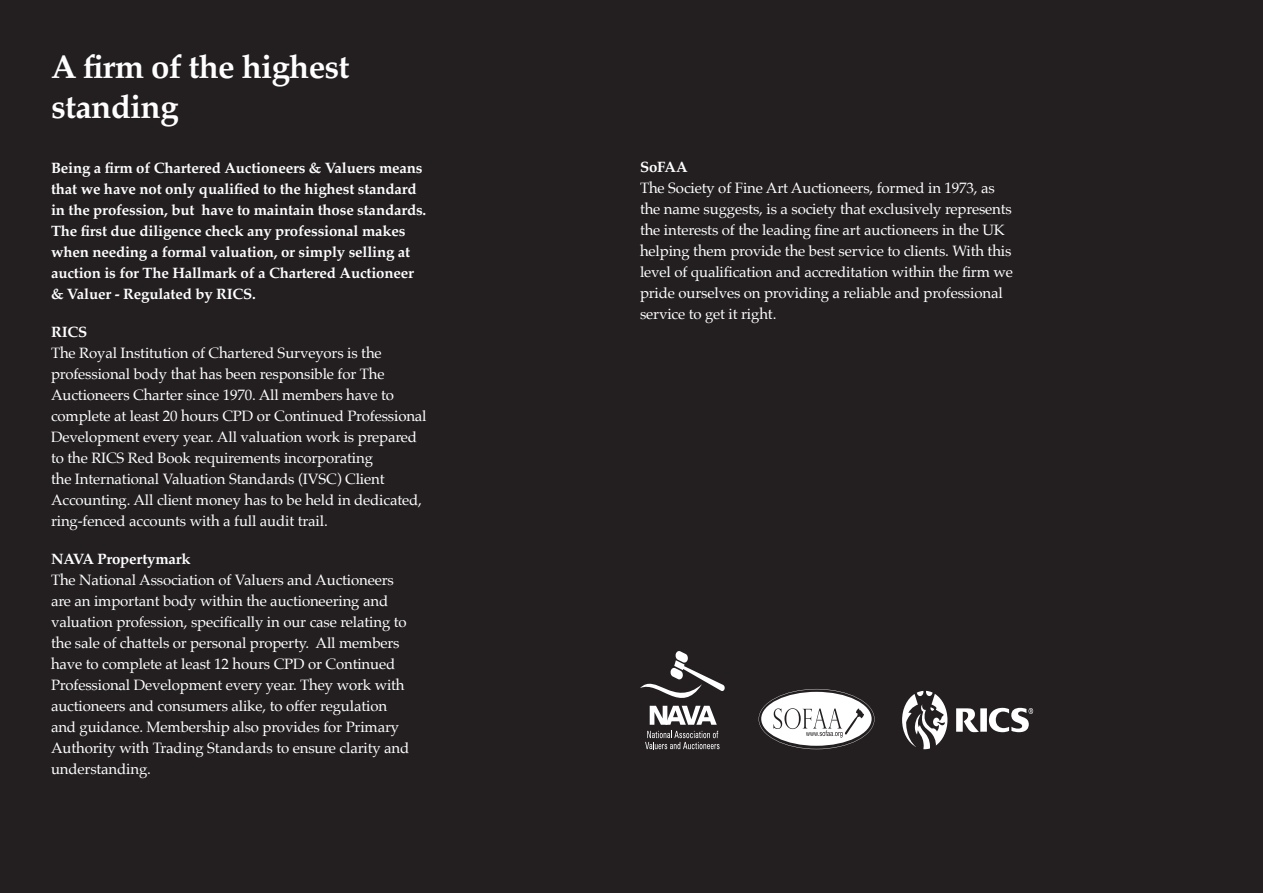
<style>
.page{position:relative;width:1263px;height:893px;background:#231f20}
.page>*{position:absolute;margin:0;border:0;box-sizing:border-box;transform-origin:0 0}
.Page_Heading{font:700 33px/39.6px "Palatino";letter-spacing:-.02em;color:#fff}
.Paragraph_Style{font:15px/21px "Palatino";letter-spacing:-.01em;color:#fff}
.Paragraph_Style-2{font:700 15px/21px "Palatino";letter-spacing:-.01em;color:#fff}
.s1{font-weight:700}
</style>
<div class="page">
<svg style="left:759px;top:689px;width:115px;height:60px"></svg>
<svg style="left:902px;top:691px;width:131px;height:58px"></svg>
<svg style="left:645px;top:731px;width:74px;height:18px"></svg>
<svg style="left:640px;top:651px;width:85px;height:74px"></svg>
<p class="Page_Heading" style="left:51px;top:46px;width:300px">A firm of the highest standing</p>
<p class="Paragraph_Style-2" style="left:51px;top:157px;width:377px">Being a firm of Chartered Auctioneers &amp; Valuers means that we have not only qualified to the highest standard in the profession, but have to maintain those standards.<br>The first due diligence check any professional makes when needing a formal valuation, or simply selling at auction is for The Hallmark of a Chartered Auctioneer &amp; Valuer - Regulated by RICS.</p>
<p class="Paragraph_Style" style="left:51px;top:321px;width:377px"><span class="s1">RICS<br></span>The Royal Institution of Chartered Surveyors is the professional body that has been responsible for The Auctioneers Charter since 1970. All members have to complete at least 20 hours CPD or Continued Professional Development every year. All valuation work is prepared to the RICS Red Book requirements incorporating<br>the International Valuation Standards (IVSC) Client Accounting. All client money has to be held in dedicated, ring-fenced accounts with a full audit trail.</p>
<p class="Paragraph_Style" style="left:51px;top:548px;width:360px"><span class="s1">NAVA Propertymark<br></span>The National Association of Valuers and Auctioneers are an important body within the auctioneering and valuation profession, specifically in our case relating to the sale of chattels or personal property. All members have to complete at least 12 hours CPD or Continued Professional Development every year. They work with auctioneers and consumers alike, to offer regulation and guidance. Membership also provides for Primary Authority with Trading Standards to ensure clarity and understanding.</p>
<p class="Paragraph_Style" style="left:640px;top:156px;width:374px"><span class="s1">SoFAA<br></span>The Society of Fine Art Auctioneers, formed in 1973, as the name suggests, is a society that exclusively represents the interests of the leading fine art auctioneers in the UK helping them provide the best service to clients. With this level of qualification and accreditation within the firm we pride ourselves on providing a reliable and professional service to get it right.</p>
</div>
